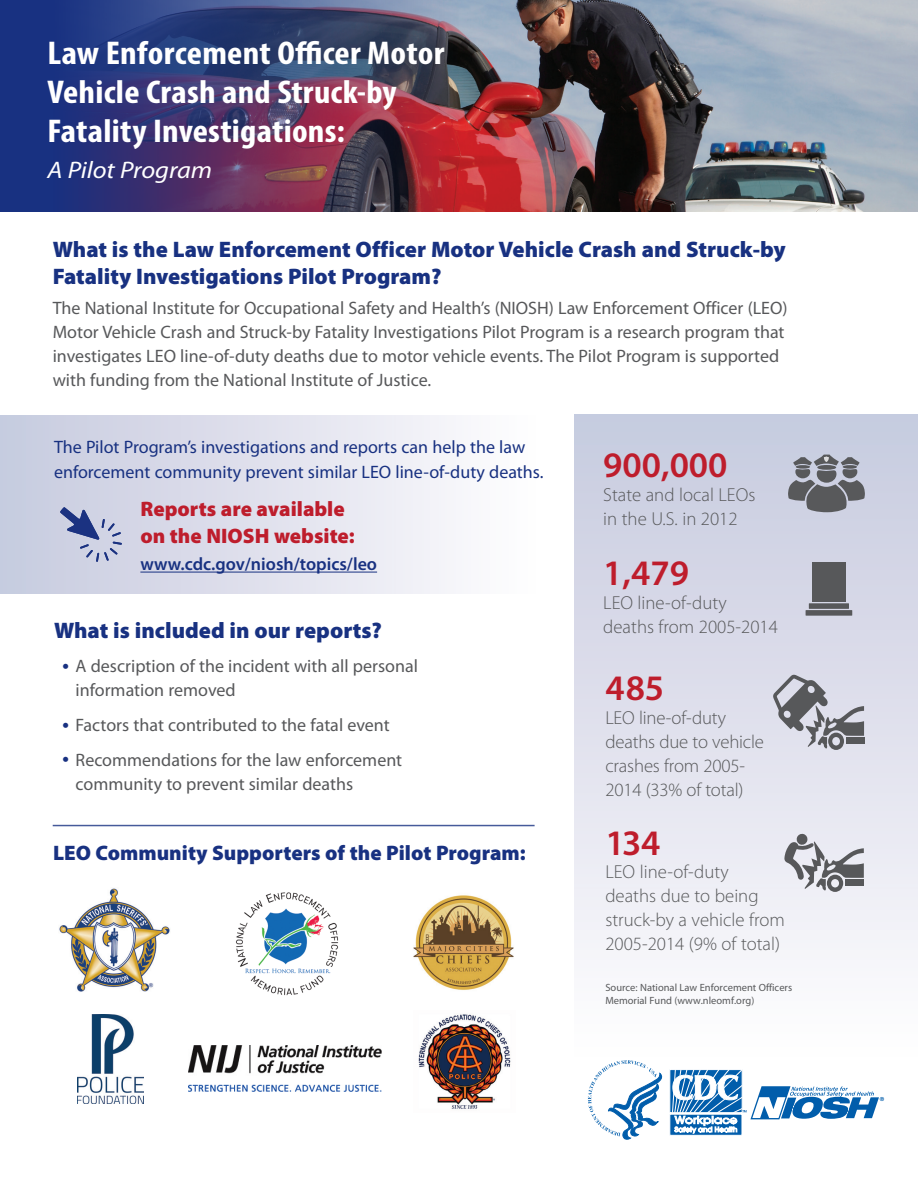
<style>
.page{position:relative;width:918px;height:1188px;background:#fff}
.page>*{position:absolute;margin:0;border:0;box-sizing:border-box;transform-origin:0 0}
.chart_head_16{font:600 36px "Myriad Pro";color:#be1d2c}
.t1{font:700 condensed 33px/39px "Myriad Pro";letter-spacing:.005em;color:#fff;scale:1.1 1}
.t2{font:italic 24px "Myriad Pro";letter-spacing:-.005em;color:#fff;scale:1.1 1}
.chart_head_16-2{font:900 22.5px/27px "Myriad Pro";color:#183181}
.chart_head_16-3{font:900 21px "Myriad Pro";color:#183181}
.chart_head_16-4{font:900 21px "Myriad Pro";color:#be1d2c}
.chart_head_16-5{font:300 18.75px/24px "Myriad Pro";color:#57585a}
.chart_head_16-6{font:18px/24px "Myriad Pro";color:#57585a}
.chart_head_16-7{font:18px/25.5px "Myriad Pro";color:#183181}
.chart_head_16-8{font:600 18px "Myriad Pro";color:#183181}
.chart_head_16-9{font:10.5px "Myriad Pro";color:#57585a}
.s1{font-weight:900;color:#183181}
</style>
<div class="page">
<img style="left:59px;top:888px;width:111px;height:104px">
<div style="left:574px;top:414px;width:344px;height:648px;background:linear-gradient(to bottom,#c6c9de,#fefdfe)"></div>
<div style="left:0;top:415px;width:540px;height:179px;background:linear-gradient(to right,#c5c9de,#fdfcfe)"></div>
<hr style="left:140px;top:572px;width:237px;height:1px;background:#183181">
<svg style="left:60px;top:507px;width:62px;height:55px;background:#a8afce"></svg>
<img style="left:459px;top:0;width:459px;height:212px">
<img style="left:0;top:0;width:459px;height:212px">
<svg style="left:784px;top:833px;width:80px;height:59px;background:#b5b5bb"></svg>
<svg style="left:773px;top:674px;width:91px;height:76px;background:#adaeb7"></svg>
<svg style="left:788px;top:455px;width:77px;height:57px;background:#888a92"></svg>
<div style="left:812px;top:562px;width:33px;height:40px;background:#57585a"></div>
<div style="left:809px;top:603px;width:40px;height:6px;background:#57585a"></div>
<div style="left:806px;top:610px;width:46px;height:6px;background:#57585a"></div>
<img style="left:413px;top:895px;width:101px;height:95px">
<img style="left:77px;top:1015px;width:67px;height:89px">
<img style="left:188px;top:1045px;width:194px;height:46px">
<img style="left:236px;top:892px;width:103px;height:104px">
<svg style="left:588px;top:1060px;width:77px;height:80px"></svg>
<div style="left:669px;top:1114px;width:73px;height:22px;background:#015dab;border:1px solid #fff"></div>
<div style="left:669px;top:1069px;width:74px;height:44px;background:#015dab;border:1px solid #fff"></div>
<svg style="left:672px;top:1069px;width:212px;height:64px"></svg>
<hr style="left:53px;top:825px;width:482px;height:1px;background:#183181">
<img style="left:418px;top:1014px;width:93px;height:95px">
<p class="t1" style="left:47px;top:33px;width:362px">Law Enforcement Officer Motor<br>Vehicle Crash and Struck-by<br>Fatality Investigations:</p>
<p class="t2" style="left:47px;top:155px;width:151px">A Pilot Program</p>
<p class="chart_head_16-2" style="left:53px;top:235px;width:735px">What is the Law Enforcement Officer Motor Vehicle Crash and Struck-by<br>Fatality Investigations Pilot Program?</p>
<p class="chart_head_16-6" style="left:53px;top:295px;width:736px">The National Institute for Occupational Safety and Health’s (NIOSH) Law Enforcement Officer (LEO)<br>Motor Vehicle Crash and Struck-by Fatality Investigations Pilot Program is a research program that investigates LEO line-of-duty deaths due to motor vehicle events. The Pilot Program is supported with funding from the National Institute of Justice.</p>
<p class="chart_head_16-7" style="left:54px;top:434px;width:491px">The Pilot Program’s investigations and reports can help the law enforcement community prevent similar LEO line-of-duty deaths.</p>
<p class="chart_head_16-4" style="left:140px;top:495px;width:206px">Reports are available</p>
<p class="chart_head_16-4" style="left:140px;top:522px;width:216px">on the NIOSH website:</p>
<p class="chart_head_16-8" style="left:140px;top:553px;width:238px">www.cdc.gov/niosh/topics/leo</p>
<p class="chart_head_16-2" style="left:54px;top:616px;width:330px">What is included in our reports?</p>
<p class="chart_head_16-6" style="left:76px;top:654px;width:344px;text-indent:-13px"><span class="s1">•</span> A description of the incident with all personal information removed</p>
<p class="chart_head_16-6" style="left:63px;top:713px;width:329px"><span class="s1">•</span> Factors that contributed to the fatal event</p>
<p class="chart_head_16-6" style="left:76px;top:748px;width:328px;text-indent:-13px"><span class="s1">•</span> Recommendations for the law enforcement community to prevent similar deaths</p>
<p class="chart_head_16-3" style="left:53px;top:839px;width:474px">LEO Community Supporters of the Pilot Program:</p>
<p class="chart_head_16" style="left:603px;top:442px;width:126px">900,000</p>
<p class="chart_head_16-5" style="left:603px;top:482px;width:154px">State and local LEOs in the U.S. in 2012</p>
<p class="chart_head_16" style="left:603px;top:550px;width:87px">1,479</p>
<p class="chart_head_16-5" style="left:603px;top:591px;width:176px">LEO line-of-duty deaths from 2005-2014</p>
<p class="chart_head_16" style="left:605px;top:665px;width:60px">485</p>
<p class="chart_head_16-5" style="left:605px;top:705px;width:160px">LEO line-of-duty deaths due to vehicle crashes from 2005-<br>2014 (33% of total)</p>
<p class="chart_head_16" style="left:605px;top:820px;width:57px">134</p>
<p class="chart_head_16-5" style="left:605px;top:860px;width:181px">LEO line-of-duty<br>deaths due to being struck-by a vehicle from</p>
<p class="chart_head_16-5" style="left:605px;top:932px;width:176px">2005-2014 (9% of total)</p>
<p class="chart_head_16-9" style="left:605px;top:981px;width:188px">Source: National Law Enforcement Officers</p>
<p class="chart_head_16-9" style="left:605px;top:994px;width:150px">Memorial Fund (www.nleomf.org)</p>
</div>
